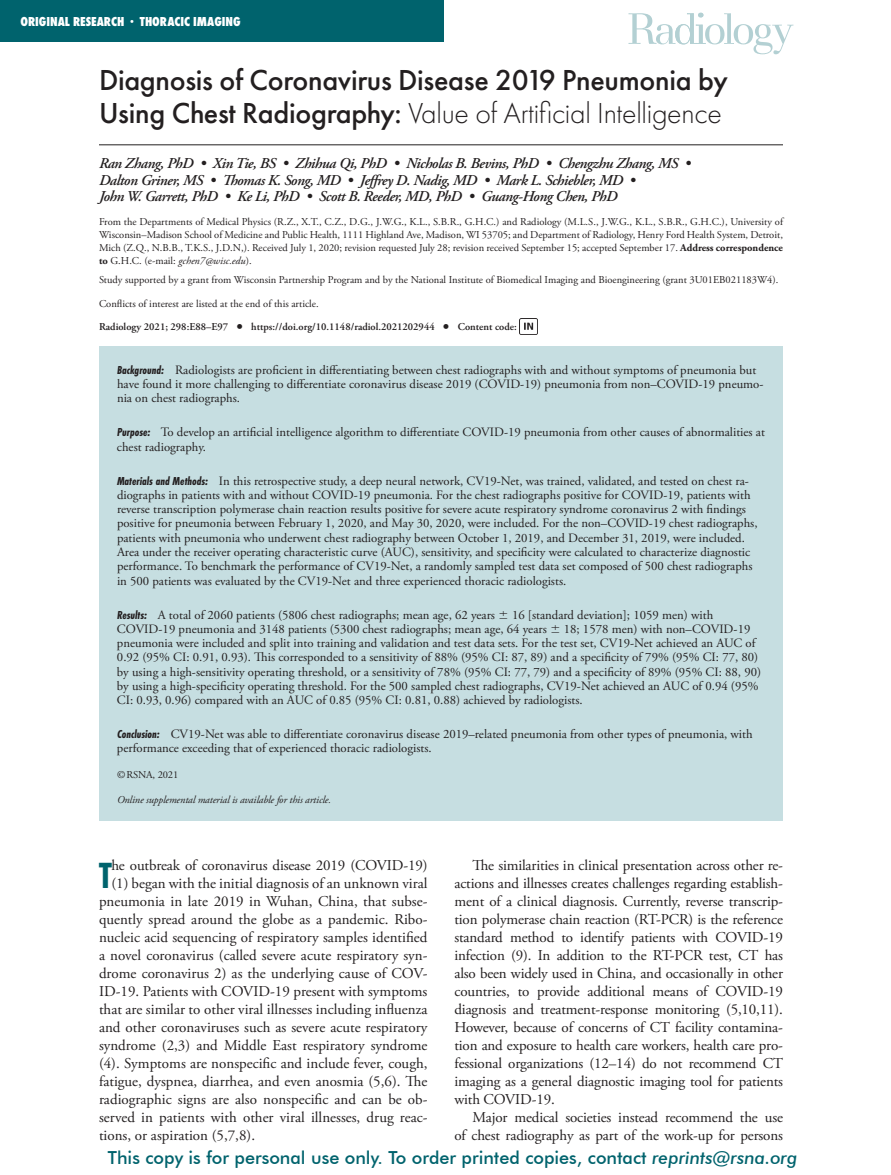
<style>
.page{position:relative;width:891px;height:1175px;background:#fff}
.page>*{position:absolute;margin:0;border:0;box-sizing:border-box;transform-origin:0 0}
.t1{font:700 37.8px "Futura PT Cond";color:#00636d}
.t2{font:500 30px/33px "Futura PT";letter-spacing:-.01em;color:#231f20}
.t3{font:500 18px "Futura BT";color:#00636d}
.t4{font:15px/18px "Adobe Garamond Pro";color:#231f20;text-align:justify}
.t5{font:italic 600 15px/16.5px "Adobe Garamond Pro";letter-spacing:-.03em;color:#231f20}
.t6{font:800 13.5px "Futura PT Cond";color:#fff}
.t7{font:12.75px/14.2px "Adobe Garamond Pro";color:#231f20}
.t8{font:10.5px/12.8px "Adobe Garamond Pro";color:#231f20;text-align:justify}
.t9{font:600 10.5px/22.5px "Adobe Garamond Pro";color:#231f20}
.t10{font:italic 10.5px "Adobe Garamond Pro";letter-spacing:-.01em;color:#231f20}
.s1{font-size:10.5px}
.s2{font-weight:300}
.s3{font-weight:700}
.s4{font-style:italic}
.s5{font-weight:400}
.s6{font-size:16.5px}
.s7{font-family:"Futura PT Cond";font-weight:700;font-style:italic;font-size:12px}
.s8{font-family:"Universal Greekwith Math Pi"}
</style>
<div class="page">
<div style="left:0;top:0;width:444px;height:42px;background:#00636d"></div>
<hr style="left:99px;top:144px;width:684px;height:1px;background:#231f20">
<img style="left:519px;top:318px;width:18px;height:16px">
<div style="left:99px;top:346px;width:684px;height:474px;background:#c6dee1"></div>
<svg style="left:629px;top:13px;width:164px;height:41px"></svg>
<p class="t6" style="left:20px;top:14px;width:222px">ORIGINAL RESEARCH <span class="s1">•</span> THORACIC IMAGING</p>
<h2 class="t2" style="left:99px;top:64px;width:630px">Diagnosis of Coronavirus Disease 2019 Pneumonia by<br>Using Chest Radiography: <span class="s2">Value of Artificial Intelligence</span></h2>
<p class="t5" style="left:99px;top:156px;width:593px">Ran Zhang, PhD • Xin Tie, BS • Zhihua Qi, PhD • Nicholas B. Bevins, PhD • Chengzhu Zhang, MS •<br>Dalton Griner, MS • Thomas K. Song, MD • Jeffrey D. Nadig, MD • Mark L. Schiebler, MD •<br>John W. Garrett, PhD • Ke Li, PhD • Scott B. Reeder, MD, PhD • Guang-Hong Chen, PhD</p>
<p class="t8" style="left:99px;top:216px;width:686px">From the Departments of Medical Physics (R.Z., X.T., C.Z., D.G., J.W.G., K.L., S.B.R., G.H.C.) and Radiology (M.L.S., J.W.G., K.L., S.B.R., G.H.C.), University of Wisconsin–Madison School of Medicine and Public Health, 1111 Highland Ave, Madison, WI 53705; and Department of Radiology, Henry Ford Health System, Detroit, Mich (Z.Q., N.B.B., T.K.S., J.D.N,). Received July 1, 2020; revision requested July 28; revision received September 15; accepted September 17. <span class="s3">Address correspondence to</span> G.H.C. (e-mail: <span class="s4">gchen7@wisc.edu</span>).</p>
<p class="t8" style="left:99px;top:273px;width:681px">Study supported by a grant from Wisconsin Partnership Program and by the National Institute of Biomedical Imaging and Bioengineering (grant 3U01EB021183W4).</p>
<p class="t9" style="left:99px;top:293px;width:419px"><span class="s5">Conflicts of interest are listed at the end of this article.<br></span>Radiology 2021; 298:E88–E97 <span class="s6">•</span> https://doi.org/10.1148/radiol.2021202944 <span class="s6">•</span> Content code:</p>
<p class="t7" style="left:117px;top:363px;width:648px"><span class="s7">Background:</span> Radiologists are proficient in differentiating between chest radiographs with and without symptoms of pneumonia but have found it more challenging to differentiate coronavirus disease 2019 (COVID-19) pneumonia from non–COVID-19 pneumo&shy;nia on chest radiographs.</p>
<p class="t7" style="left:117px;top:425px;width:649px"><span class="s7">Purpose:</span> To develop an artificial intelligence algorithm to differentiate COVID-19 pneumonia from other causes of abnormalities at chest radiography.</p>
<p class="t7" style="left:117px;top:474px;width:642px"><span class="s7">Materials and Methods:</span> In this retrospective study, a deep neural network, CV19-Net, was trained, validated, and tested on chest ra&shy;diographs in patients with and without COVID-19 pneumonia. For the chest radiographs positive for COVID-19, patients with reverse transcription polymerase chain reaction results positive for severe acute respiratory syndrome coronavirus 2 with findings positive for pneumonia between February 1, 2020, and May 30, 2020, were included. For the non–COVID-19 chest radiographs, patients with pneumonia who underwent chest radiography between October 1, 2019, and December 31, 2019, were included.<br>Area under the receiver operating characteristic curve (AUC), sensitivity, and specificity were calculated to characterize diagnostic performance. To benchmark the performance of CV19-Net, a randomly sampled test data set composed of 500 chest radiographs in 500 patients was evaluated by the CV19-Net and three experienced thoracic radiologists.</p>
<p class="t7" style="left:117px;top:608px;width:646px"><span class="s7">Results:</span> A total of 2060 patients (5806 chest radiographs; mean age, 62 years <span class="s8">6</span> 16 [standard deviation]; 1059 men) with COVID-19 pneumonia and 3148 patients (5300 chest radiographs; mean age, 64 years <span class="s8">6</span> 18; 1578 men) with non–COVID-19 pneumonia were included and split into training and validation and test data sets. For the test set, CV19-Net achieved an AUC of 0.92 (95% CI: 0.91, 0.93). This corresponded to a sensitivity of 88% (95% CI: 87, 89) and a specificity of 79% (95% CI: 77, 80) by using a high-sensitivity operating threshold, or a sensitivity of 78% (95% CI: 77, 79) and a specificity of 89% (95% CI: 88, 90) by using a high-specificity operating threshold. For the 500 sampled chest radiographs, CV19-Net achieved an AUC of 0.94 (95% CI: 0.93, 0.96) compared with an AUC of 0.85 (95% CI: 0.81, 0.88) achieved by radiologists.</p>
<p class="t7" style="left:117px;top:727px;width:637px"><span class="s7">Conclusion:</span> CV19-Net was able to differentiate coronavirus disease 2019–related pneumonia from other types of pneumonia, with performance exceeding that of experienced thoracic radiologists.</p>
<p class="t8" style="left:117px;top:768px;width:63px">©RSNA, 2021</p>
<p class="t10" style="left:117px;top:793px;width:216px">Online supplemental material is available for this article.</p>
<h1 class="t1" style="left:99px;top:854px;width:14px">T</h1>
<p class="t4" style="left:111px;top:857px;width:318px">he outbreak of coronavirus disease 2019 (COVID-19)</p>
<p class="t4" style="left:111px;top:875px;width:318px">(1) began with the initial diagnosis of an unknown viral</p>
<p class="t4" style="left:99px;top:893px;width:330px">pneumonia in late 2019 in Wuhan, China, that subse-</p>
<p class="t4" style="left:99px;top:911px;width:330px">quently spread around the globe as a pandemic. Ribo-</p>
<p class="t4" style="left:99px;top:929px;width:330px">nucleic acid sequencing of respiratory samples identified</p>
<p class="t4" style="left:99px;top:947px;width:330px">a novel coronavirus (called severe acute respiratory syn-</p>
<p class="t4" style="left:99px;top:965px;width:330px">drome coronavirus 2) as the underlying cause of COV-</p>
<p class="t4" style="left:99px;top:983px;width:330px">ID-19. Patients with COVID-19 present with symptoms</p>
<p class="t4" style="left:99px;top:1001px;width:330px">that are similar to other viral illnesses including influenza</p>
<p class="t4" style="left:99px;top:1019px;width:330px">and other coronaviruses such as severe acute respiratory</p>
<p class="t4" style="left:99px;top:1037px;width:330px">syndrome (2,3) and Middle East respiratory syndrome</p>
<p class="t4" style="left:99px;top:1055px;width:330px">(4). Symptoms are nonspecific and include fever, cough,</p>
<p class="t4" style="left:99px;top:1073px;width:330px">fatigue, dyspnea, diarrhea, and even anosmia (5,6). The</p>
<p class="t4" style="left:99px;top:1091px;width:330px">radiographic signs are also nonspecific and can be ob-</p>
<p class="t4" style="left:99px;top:1109px;width:330px">served in patients with other viral illnesses, drug reac-</p>
<p class="t4" style="left:99px;top:1127px;width:158px">tions, or aspiration (5,7,8).</p>
<p class="t4" style="left:455px;top:857px;width:330px;text-indent:18px">The similarities in clinical presentation across other re&shy;actions and illnesses creates challenges regarding establish&shy;ment of a clinical diagnosis. Currently, reverse transcrip&shy;tion polymerase chain reaction (RT-PCR) is the reference standard method to identify patients with COVID-19 infection (9). In addition to the RT-PCR test, CT has also been widely used in China, and occasionally in other countries, to provide additional means of COVID-19 diagnosis and treatment-response monitoring (5,10,11).<br>However, because of concerns of CT facility contamina&shy;tion and exposure to health care workers, health care pro&shy;fessional organizations (12–14) do not recommend CT imaging as a general diagnostic imaging tool for patients with COVID-19.</p>
<p class="t4" style="left:455px;top:1109px;width:330px;text-align:right">Major medical societies instead recommend the use<br>of chest radiography as part of the work-up for persons</p>
<h3 class="t3" style="left:108px;top:1146px;width:691px">This copy is for personal use only. To order printed copies, contact <span class="s4">reprints@rsna.org</span></h3>
</div>
